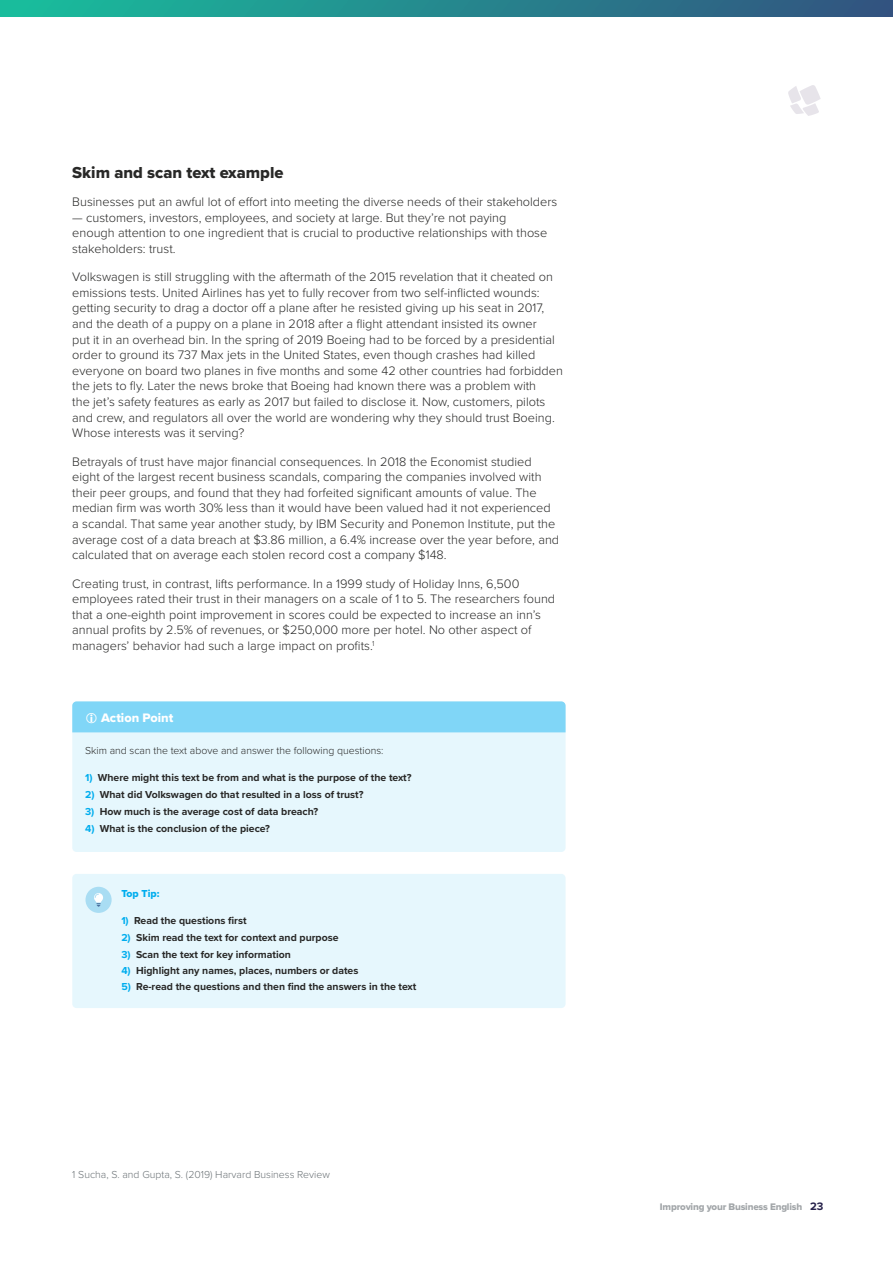
<style>
.page{position:relative;width:893px;height:1263px;background:#fff}
.page>*{position:absolute;margin:0;border:0;box-sizing:border-box;transform-origin:0 0}
.t1{font:16.5px "Proxima Nova Extrabld";color:#282827}
.t2{font:300 12.75px/15.6px "Proxima Nova";color:#282827}
.t3{font:12.75px "Proxima Nova Extrabld";color:#fff}
.t4{font:700 10.5px "Proxima Nova";color:#282827}
.t5{font:300 10.5px "Proxima Nova";color:#282827}
.t6{font:300 10.5px "Proxima Nova";color:#6a7175}
.t7{font:10.5px "Proxima Nova Extrabld";color:#00adee}
.t8{font:9.9px "Proxima Nova Extrabld";letter-spacing:-.02em;color:#a2a6a9}
.s1{color:#00adee}
.s2{font-family:"Proxima Nova";font-weight:700;font-size:11.25px;color:#26214a}
</style>
<div class="page">
<svg style="left:788px;top:85px;width:33px;height:31px"></svg>
<svg style="left:0;top:0;width:893px;height:17px;background:#25888e"></svg>
<div style="left:72px;top:701px;width:494px;height:151px;background:#e6f7fd;border-radius:4px"></div>
<div style="left:72px;top:874px;width:494px;height:134px;background:#e6f7fd;border-radius:4px"></div>
<div style="left:85px;top:887px;width:27px;height:26px;background:#a9ddf3;border-radius:50%"></div>
<svg style="left:94px;top:893px;width:9px;height:14px"></svg>
<div style="left:72px;top:701px;width:494px;height:31px;background:#80d6f7"></div>
<p class="t1" style="left:72px;top:160px;width:213px">Skim and scan text example</p>
<p class="t2" style="left:72px;top:193px;width:487px">Businesses put an awful lot of effort into meeting the diverse needs of their stakeholders</p>
<p class="t2" style="left:72px;top:209px;width:477px">— customers, investors, employees, and society at large. But they’re not paying enough attention to one ingredient that is crucial to productive relationships with those stakeholders: trust.</p>
<p class="t2" style="left:72px;top:268px;width:492px">Volkswagen is still struggling with the aftermath of the 2015 revelation that it cheated on emissions tests. United Airlines has yet to fully recover from two self-inflicted wounds: getting security to drag a doctor off a plane after he resisted giving up his seat in 2017, and the death of a puppy on a plane in 2018 after a flight attendant insisted its owner<br>put it in an overhead bin. In the spring of 2019 Boeing had to be forced by a presidential order to ground its 737 Max jets in the United States, even though crashes had killed everyone on board two planes in five months and some 42 other countries had forbidden the jets to fly. Later the news broke that Boeing had known there was a problem with<br>the jet’s safety features as early as 2017 but failed to disclose it. Now, customers, pilots and crew, and regulators all over the world are wondering why they should trust Boeing.<br>Whose interests was it serving?</p>
<p class="t2" style="left:72px;top:453px;width:488px">Betrayals of trust have major financial consequences. In 2018 the Economist studied eight of the largest recent business scandals, comparing the companies involved with their peer groups, and found that they had forfeited significant amounts of value. The median firm was worth 30% less than it would have been valued had it not experienced a scandal. That same year another study, by IBM Security and Ponemon Institute, put the average cost of a data breach at $3.86 million, a 6.4% increase over the year before, and calculated that on average each stolen record cost a company $148.</p>
<p class="t2" style="left:72px;top:575px;width:484px">Creating trust, in contrast, lifts performance. In a 1999 study of Holiday Inns, 6,500 employees rated their trust in their managers on a scale of 1 to 5. The researchers found that a one-eighth point improvement in scores could be expected to increase an inn’s annual profits by 2.5% of revenues, or $250,000 more per hotel. No other aspect of managers’ behavior had such a large impact on profits.<sup>1</sup></p>
<p class="t3" style="left:101px;top:708px;width:74px">Action Point</p>
<p class="t5" style="left:85px;top:743px;width:300px">Skim and scan the text above and answer the following questions:</p>
<p class="t4" style="left:85px;top:769px;width:328px"><span class="s1">1)</span> Where might this text be from and what is the purpose of the text?</p>
<p class="t4" style="left:85px;top:786px;width:280px"><span class="s1">2)</span> What did Volkswagen do that resulted in a loss of trust?</p>
<p class="t4" style="left:85px;top:804px;width:235px"><span class="s1">3)</span> How much is the average cost of data breach?</p>
<p class="t4" style="left:85px;top:821px;width:186px"><span class="s1">4)</span> What is the conclusion of the piece?</p>
<p class="t7" style="left:121px;top:886px;width:40px">Top Tip:</p>
<p class="t4" style="left:121px;top:912px;width:127px"><span class="s1">1)</span> Read the questions first</p>
<p class="t4" style="left:121px;top:929px;width:219px"><span class="s1">2)</span> Skim read the text for context and purpose</p>
<p class="t4" style="left:121px;top:947px;width:171px"><span class="s1">3)</span> Scan the text for key information</p>
<p class="t4" style="left:121px;top:962px;width:239px"><span class="s1">4)</span> Highlight any names, places, numbers or dates</p>
<p class="t4" style="left:121px;top:978px;width:297px"><span class="s1">5)</span> Re-read the questions and then find the answers in the text</p>
<p class="t6" style="left:72px;top:1166px;width:259px">1 Sucha, S. and Gupta, S. (2019) Harvard Business Review</p>
<p class="t8" style="left:660px;top:1199px;width:165px">Improving your Business English <span class="s2">23</span></p>
</div>
